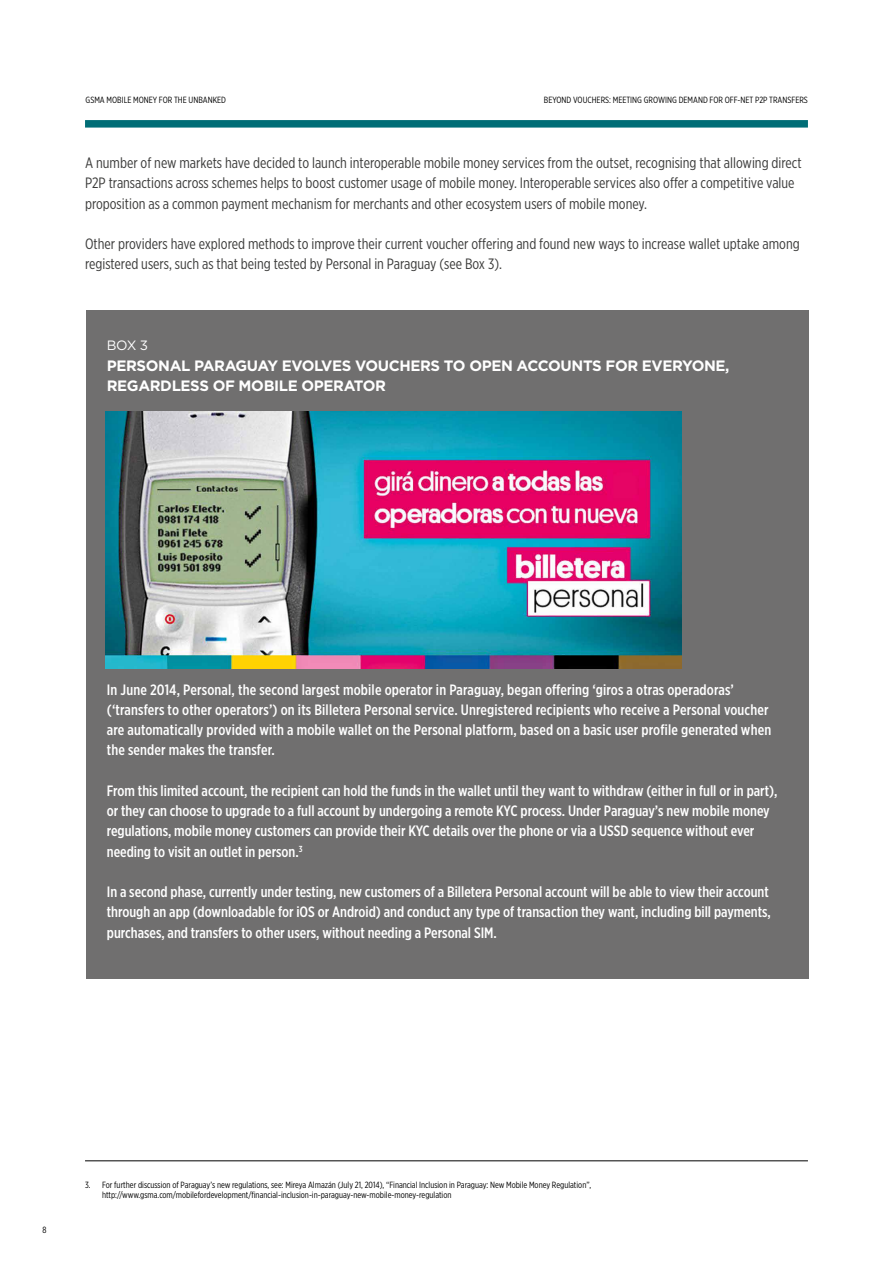
<style>
.page{position:relative;width:893px;height:1263px;background:#fff}
.page>*{position:absolute;margin:0;border:0;box-sizing:border-box;transform-origin:0 0}
.t1{font:500 15px/20.2px "Gotham X Narrow";color:#fff}
.t2{font:15px/20.2px "Gotham X Narrow";color:#3c3c3b}
.t3{font:700 15px/20.2px "Gotham";letter-spacing:-.025em;color:#fff}
.t4{font:13.5px "Gotham";color:#fff}
.t5{font:9px/10.5px "Gotham X Narrow";color:#000}
</style>
<div class="page">
<div style="left:85px;top:120px;width:723px;height:8px;background:#006d76"></div>
<div style="left:86px;top:310px;width:722px;height:668px;background:#706f6f"></div>
<img style="left:106px;top:411px;width:576px;height:257px">
<hr style="left:85px;top:1160px;width:723px;height:1px;background:#000">
<p class="t5" style="left:86px;top:95px;width:142px">GSMA MOBILE MONEY FOR THE UNBANKED</p>
<p class="t5" style="left:544px;top:95px;width:265px">BEYOND VOUCHERS: MEETING GROWING DEMAND FOR OFF-NET P2P TRANSFERS</p>
<p class="t2" style="left:85px;top:152px;width:718px">A number of new markets have decided to launch interoperable mobile money services from the outset, recognising that allowing direct<br>P2P transactions across schemes helps to boost customer usage of mobile money. Interoperable services also offer a competitive value proposition as a common payment mechanism for merchants and other ecosystem users of mobile money.</p>
<p class="t2" style="left:85px;top:233px;width:716px">Other providers have explored methods to improve their current voucher offering and found new ways to increase wallet uptake among registered users, such as that being tested by Personal in Paraguay (see Box 3).</p>
<p class="t4" style="left:107px;top:337px;width:43px">BOX 3</p>
<p class="t3" style="left:107px;top:355px;width:624px">PERSONAL PARAGUAY EVOLVES VOUCHERS TO OPEN ACCOUNTS FOR EVERYONE,<br>REGARDLESS OF MOBILE OPERATOR</p>
<p class="t1" style="left:107px;top:679px;width:666px">In June 2014, Personal, the second largest mobile operator in Paraguay, began offering ‘giros a otras operadoras’ (‘transfers to other operators’) on its Billetera Personal service. Unregistered recipients who receive a Personal voucher are automatically provided with a mobile wallet on the Personal platform, based on a basic user profile generated when the sender makes the transfer.</p>
<p class="t1" style="left:107px;top:780px;width:672px">From this limited account, the recipient can hold the funds in the wallet until they want to withdraw (either in full or in part), or they can choose to upgrade to a full account by undergoing a remote KYC process. Under Paraguay’s new mobile money regulations, mobile money customers can provide their KYC details over the phone or via a USSD sequence without ever needing to visit an outlet in person.<sup>3</sup></p>
<p class="t1" style="left:107px;top:881px;width:666px">In a second phase, currently under testing, new customers of a Billetera Personal account will be able to view their account through an app (downloadable for iOS or Android) and conduct any type of transaction they want, including bill payments, purchases, and transfers to other users, without needing a Personal SIM.</p>
<p class="t5" style="left:43px;top:1224px;width:6px">8</p>
<p class="t5" style="left:102px;top:1179px;width:491px;text-indent:-17px">3. For further discussion of Paraguay’s new regulations, see: Mireya Almazán (July 21, 2014), “Financial Inclusion in Paraguay: New Mobile Money Regulation”, http://www.gsma.com/mobilefordevelopment/financial-inclusion-in-paraguay-new-mobile-money-regulation</p>
</div>
